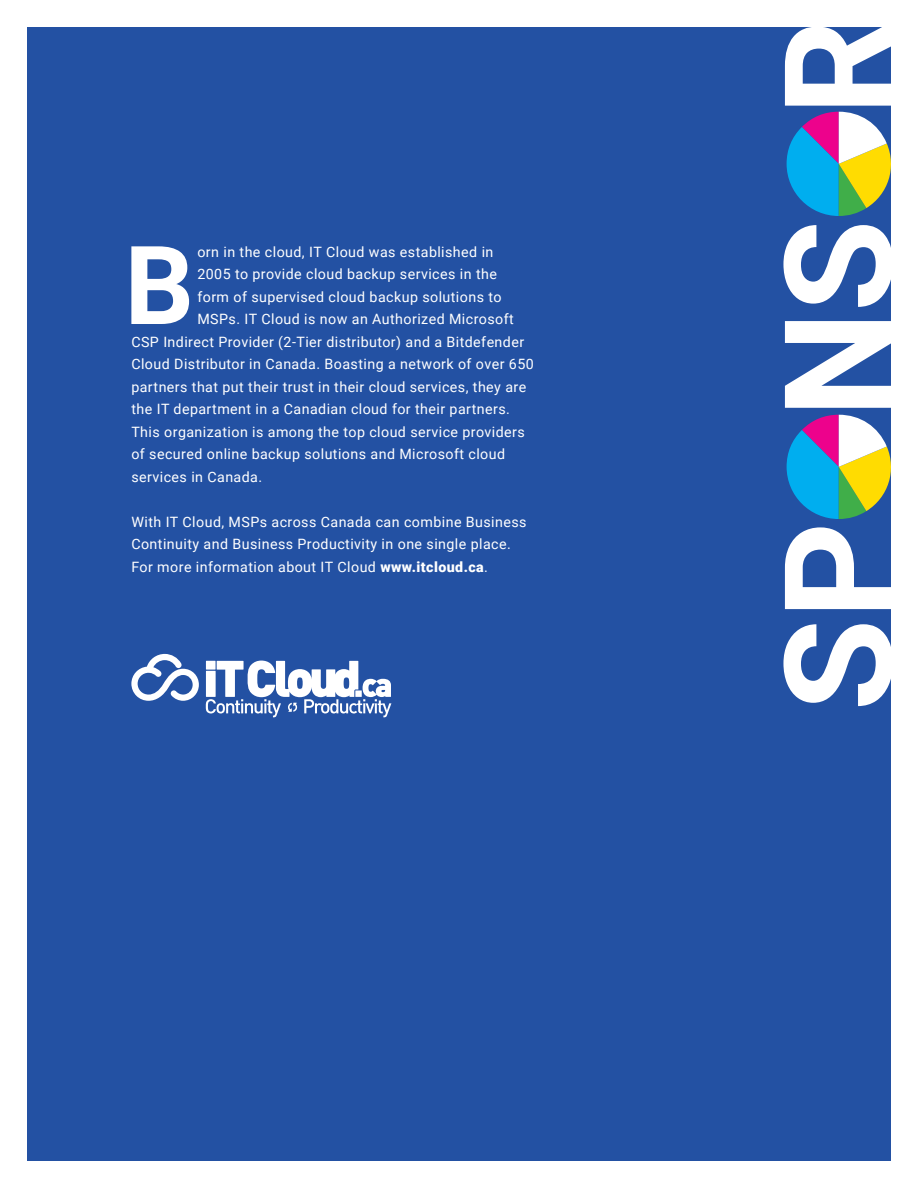
<style>
.page{position:relative;width:918px;height:1188px;background:#fff}
.page>*{position:absolute;margin:0;border:0;box-sizing:border-box;transform-origin:0 0}
.t1{font:700 150px "Roboto";color:#fff}
.t2{font:700 109.2px "Roboto";color:#fff}
.t3{font:14.25px/22.5px "Roboto";letter-spacing:.03em;color:#fff}
.s1{font-weight:900}
</style>
<div class="page">
<div style="left:27px;top:27px;width:864px;height:1134px;background:#2351a3"></div>
<svg style="left:787px;top:415px;width:104px;height:104px"></svg>
<svg style="left:787px;top:112px;width:104px;height:104px"></svg>
<svg style="left:131px;top:654px;width:68px;height:47px"></svg>
<svg style="left:206px;top:661px;width:185px;height:56px"></svg>
<h2 class="t2" style="left:124px;top:209px;width:71px">B</h2>
<p class="t3" style="left:197px;top:240px;width:297px">orn in the cloud, IT Cloud was established in</p>
<p class="t3" style="left:197px;top:262px;width:301px">2005 to provide cloud backup services in the</p>
<p class="t3" style="left:197px;top:285px;width:306px">form of supervised cloud backup solutions to</p>
<p class="t3" style="left:197px;top:307px;width:318px">MSPs. IT Cloud is now an Authorized Microsoft</p>
<p class="t3" style="left:131px;top:330px;width:394px">CSP Indirect Provider (2-Tier distributor) and a Bitdefender</p>
<p class="t3" style="left:131px;top:352px;width:404px">Cloud Distributor in Canada. Boasting a network of over 650</p>
<p class="t3" style="left:131px;top:375px;width:396px">partners that put their trust in their cloud services, they are</p>
<p class="t3" style="left:131px;top:397px;width:380px">the IT department in a Canadian cloud for their partners.</p>
<p class="t3" style="left:131px;top:420px;width:395px">This organization is among the top cloud service providers</p>
<p class="t3" style="left:131px;top:442px;width:375px">of secured online backup solutions and Microsoft cloud</p>
<p class="t3" style="left:131px;top:465px;width:132px">services in Canada.</p>
<p class="t3" style="left:131px;top:510px;width:397px">With IT Cloud, MSPs across Canada can combine Business<br>Continuity and Business Productivity in one single place.<br>For more information about IT Cloud <span class="s1">www.itcloud.ca</span>.</p>
<h1 class="t1" style="left:733px;top:711px;width:693px;rotate:-90deg">SP NS R</h1>
</div>
